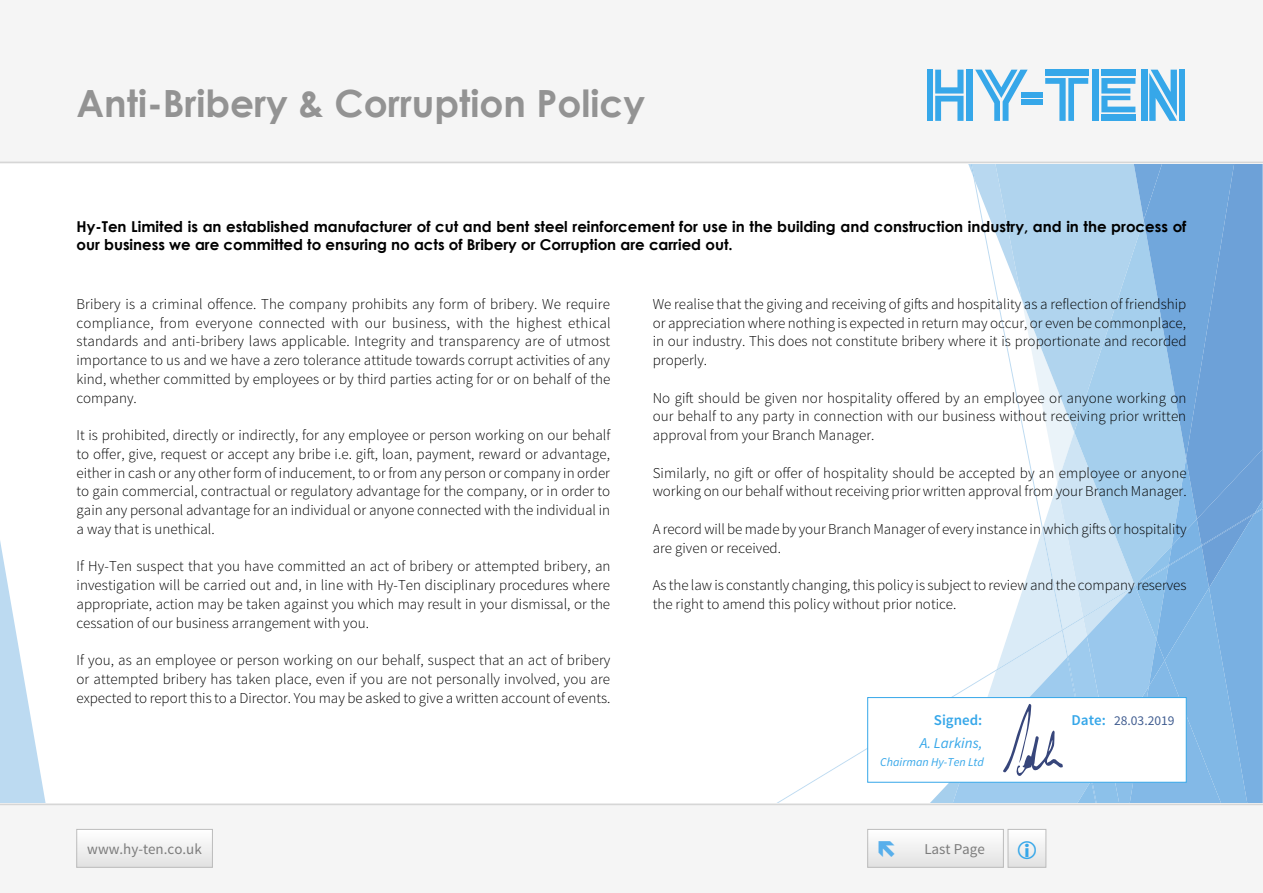
<style>
.page{position:relative;width:1263px;height:893px;background:#fff}
.page>*{position:absolute;margin:0;border:0;box-sizing:border-box;transform-origin:0 0}
.t1{font:700 37.5px "Century Gothic";color:#939393}
.t2{font:300 15px/18.8px "Source Sans Pro";color:#000;text-align:justify}
.t3{font:700 15px/18px "Century Gothic";color:#000}
.t4{font:15px "Source Sans Pro";color:#7c7c7c}
.t5{font:600 15px "Source Sans Pro";color:#36a7e9}
.t6{font:italic 15px "Source Sans Pro";color:#36a7e9}
.t7{font:13.5px "Source Sans Pro";color:#425e91}
.t8{font:italic 12px "Source Sans Pro";color:#36a7e9}
</style>
<div class="page">
<svg style="left:0;top:541px;width:46px;height:263px"></svg>
<div style="left:0;top:0;width:1263px;height:163px;background:#f5f5f5"></div>
<hr style="left:0;top:162px;width:1263px;height:1px;background:#d6d6d6">
<div style="left:927px;top:70px;width:5px;height:51px;background:#36a7e9"></div>
<svg style="left:935px;top:70px;width:28px;height:51px"></svg>
<div style="left:966px;top:70px;width:6px;height:51px;background:#36a7e9"></div>
<svg style="left:975px;top:70px;width:53px;height:51px"></svg>
<div style="left:1021px;top:92px;width:21px;height:5px;background:#36a7e9"></div>
<div style="left:1021px;top:99px;width:21px;height:6px;background:#36a7e9"></div>
<div style="left:1045px;top:70px;width:43px;height:6px;background:#36a7e9"></div>
<svg style="left:1045px;top:78px;width:43px;height:43px"></svg>
<div style="left:1093px;top:70px;width:6px;height:51px;background:#36a7e9"></div>
<div style="left:1101px;top:70px;width:34px;height:6px;background:#36a7e9"></div>
<svg style="left:1101px;top:78px;width:34px;height:34px"></svg>
<div style="left:1101px;top:115px;width:34px;height:6px;background:#36a7e9"></div>
<div style="left:1141px;top:70px;width:6px;height:51px;background:#36a7e9"></div>
<svg style="left:1149px;top:70px;width:28px;height:51px"></svg>
<div style="left:1179px;top:70px;width:6px;height:51px;background:#36a7e9"></div>
<div style="left:0;top:804px;width:1263px;height:89px;background:#f5f5f5"></div>
<hr style="left:0;top:804px;width:1263px;height:1px;background:#d6d6d6">
<div style="left:77px;top:829px;width:135px;height:38px;background:linear-gradient(to right,#f1f1f1,#f1f1f1)"></div>
<div style="left:77px;top:829px;width:136px;height:38px;border:1px solid #bcbcbc"></div>
<svg style="left:1010px;top:856px;width:34px;height:9px"></svg>
<div style="left:1008px;top:829px;width:38px;height:38px;border:1px solid #bcbcbc"></div>
<div style="left:868px;top:829px;width:135px;height:38px;background:linear-gradient(to right,#f1f1f1,#f1f1f1)"></div>
<div style="left:867px;top:829px;width:136px;height:38px;border:1px solid #bcbcbc"></div>
<svg style="left:769px;top:163px;width:494px;height:641px"></svg>
<svg style="left:879px;top:841px;width:15px;height:16px"></svg>
<svg style="left:1018px;top:856px;width:18px;height:4px"></svg>
<h1 class="t1" style="left:77px;top:80px;width:570px">Anti-Bribery &amp; Corruption Policy</h1>
<p class="t3" style="left:77px;top:218px;width:1111px">Hy-Ten Limited is an established manufacturer of cut and bent steel reinforcement for use in the building and construction industry, and in the process of our business we are committed to ensuring no acts of Bribery or Corruption are carried out.</p>
<p class="t2" style="left:77px;top:295px;width:535px">Bribery is a criminal offence. The company prohibits any form of bribery. We require compliance, from everyone connected with our business, with the highest ethical standards and anti-bribery laws applicable. Integrity and transparency are of utmost importance to us and we have a zero tolerance attitude towards corrupt activities of any kind, whether committed by employees or by third parties acting for or on behalf of the company.</p>
<p class="t2" style="left:77px;top:426px;width:535px">It is prohibited, directly or indirectly, for any employee or person working on our behalf to offer, give, request or accept any bribe i.e. gift, loan, payment, reward or advantage, either in cash or any other form of inducement, to or from any person or company in order to gain commercial, contractual or regulatory advantage for the company, or in order to gain any personal advantage for an individual or anyone connected with the individual in a way that is unethical.</p>
<p class="t2" style="left:77px;top:557px;width:536px">If Hy-Ten suspect that you have committed an act of bribery or attempted bribery, an investigation will be carried out and, in line with Hy-Ten disciplinary procedures where appropriate, action may be taken against you which may result in your dismissal, or the cessation of our business arrangement with you.</p>
<p class="t2" style="left:77px;top:651px;width:535px">If you, as an employee or person working on our behalf, suspect that an act of bribery or attempted bribery has taken place, even if you are not personally involved, you are expected to report this to a Director. You may be asked to give a written account of events.</p>
<p class="t2" style="left:653px;top:295px;width:535px">We realise that the giving and receiving of gifts and hospitality as a reflection of friendship or appreciation where nothing is expected in return may occur, or even be commonplace, in our industry. This does not constitute bribery where it is proportionate and recorded properly.</p>
<p class="t2" style="left:653px;top:388px;width:535px">No gift should be given nor hospitality offered by an employee or anyone working on our behalf to any party in connection with our business without receiving prior written approval from your Branch Manager.</p>
<p class="t2" style="left:653px;top:463px;width:535px">Similarly, no gift or offer of hospitality should be accepted by an employee or anyone working on our behalf without receiving prior written approval from your Branch Manager.</p>
<p class="t2" style="left:653px;top:520px;width:535px">A record will be made by your Branch Manager of every instance in which gifts or hospitality are given or received.</p>
<p class="t2" style="left:653px;top:576px;width:535px">As the law is constantly changing, this policy is subject to review and the company reserves the right to amend this policy without prior notice.</p>
<p class="t5" style="left:934px;top:711px;width:50px">Signed:</p>
<p class="t5" style="left:1071px;top:711px;width:36px">Date:</p>
<p class="t6" style="left:920px;top:733px;width:64px">A. Larkins,</p>
<p class="t8" style="left:880px;top:754px;width:105px">Chairman Hy-Ten Ltd</p>
<p class="t7" style="left:1114px;top:712px;width:62px">28.03.2019</p>
<p class="t4" style="left:87px;top:840px;width:116px">www.hy-ten.co.uk</p>
<p class="t4" style="left:924px;top:840px;width:62px">Last Page</p>
</div>
